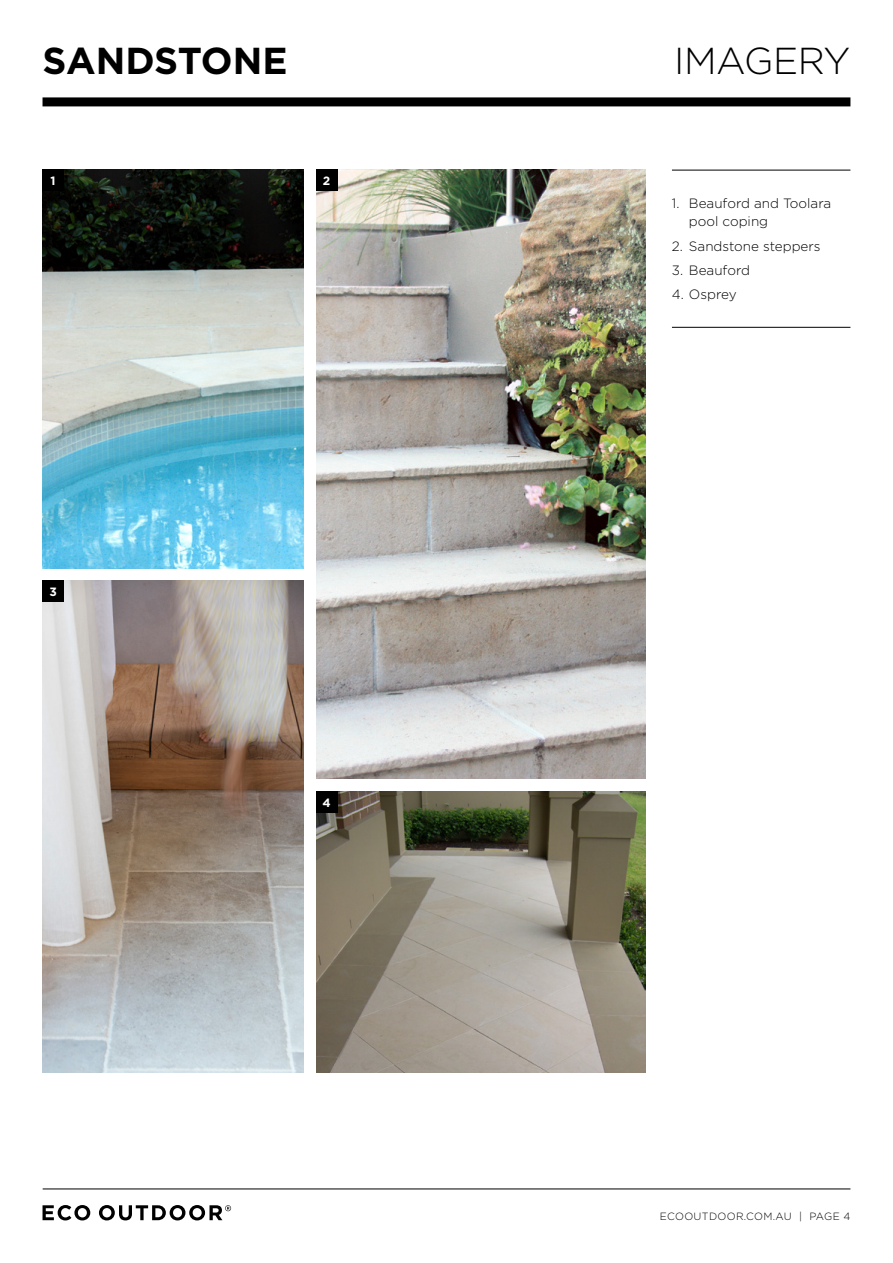
<style>
.page{position:relative;width:893px;height:1263px;background:#fff}
.page>*{position:absolute;margin:0;border:0;box-sizing:border-box;transform-origin:0 0}
.t1{font:700 37.5px "Gotham";letter-spacing:-.005em;color:#000}
.t2{font:300 37.5px "Gotham";letter-spacing:-.01em;color:#000}
.t3{font:300 13.5px/18px "Gotham";color:#000}
.t4{font:700 12px "Gotham";color:#fff}
.t5{font:300 10.5px "Gotham";letter-spacing:.03em;color:#000}
</style>
<div class="page">
<hr style="left:43px;top:1188px;width:807px;height:1px;background:#000">
<svg style="left:43px;top:1205px;width:47px;height:15px"></svg>
<svg style="left:99px;top:1205px;width:132px;height:15px"></svg>
<div style="left:43px;top:97px;width:807px;height:9px;background:#000"></div>
<hr style="left:672px;top:170px;width:178px;height:1px;background:#000">
<img style="left:316px;top:792px;width:329px;height:281px">
<img style="left:43px;top:580px;width:260px;height:493px">
<img style="left:316px;top:170px;width:329px;height:608px">
<img style="left:43px;top:170px;width:260px;height:398px">
<div style="left:43px;top:170px;width:21px;height:21px;background:#000"></div>
<div style="left:316px;top:170px;width:21px;height:21px;background:#000"></div>
<div style="left:43px;top:580px;width:21px;height:22px;background:#000"></div>
<div style="left:316px;top:792px;width:21px;height:21px;background:#000"></div>
<hr style="left:672px;top:327px;width:178px;height:1px;background:#000">
<h1 class="t1" style="left:43px;top:39px;width:246px">SANDSTONE</h1>
<h1 class="t2" style="left:674px;top:40px;width:178px">IMAGERY</h1>
<p class="t4" style="left:51px;top:174px;width:7px">1</p>
<p class="t4" style="left:323px;top:174px;width:9px">2</p>
<p class="t4" style="left:49px;top:584px;width:9px">3</p>
<p class="t4" style="left:323px;top:796px;width:10px">4</p>
<p class="t3" style="left:689px;top:194px;width:144px;text-indent:-17px">1. Beauford and Toolara pool coping</p>
<p class="t3" style="left:672px;top:237px;width:150px">2. Sandstone steppers</p>
<p class="t3" style="left:672px;top:261px;width:80px">3. Beauford</p>
<p class="t3" style="left:672px;top:285px;width:66px">4. Osprey</p>
<p class="t5" style="left:660px;top:1210px;width:192px">ECOOUTDOOR.COM.AU | PAGE 4</p>
</div>
